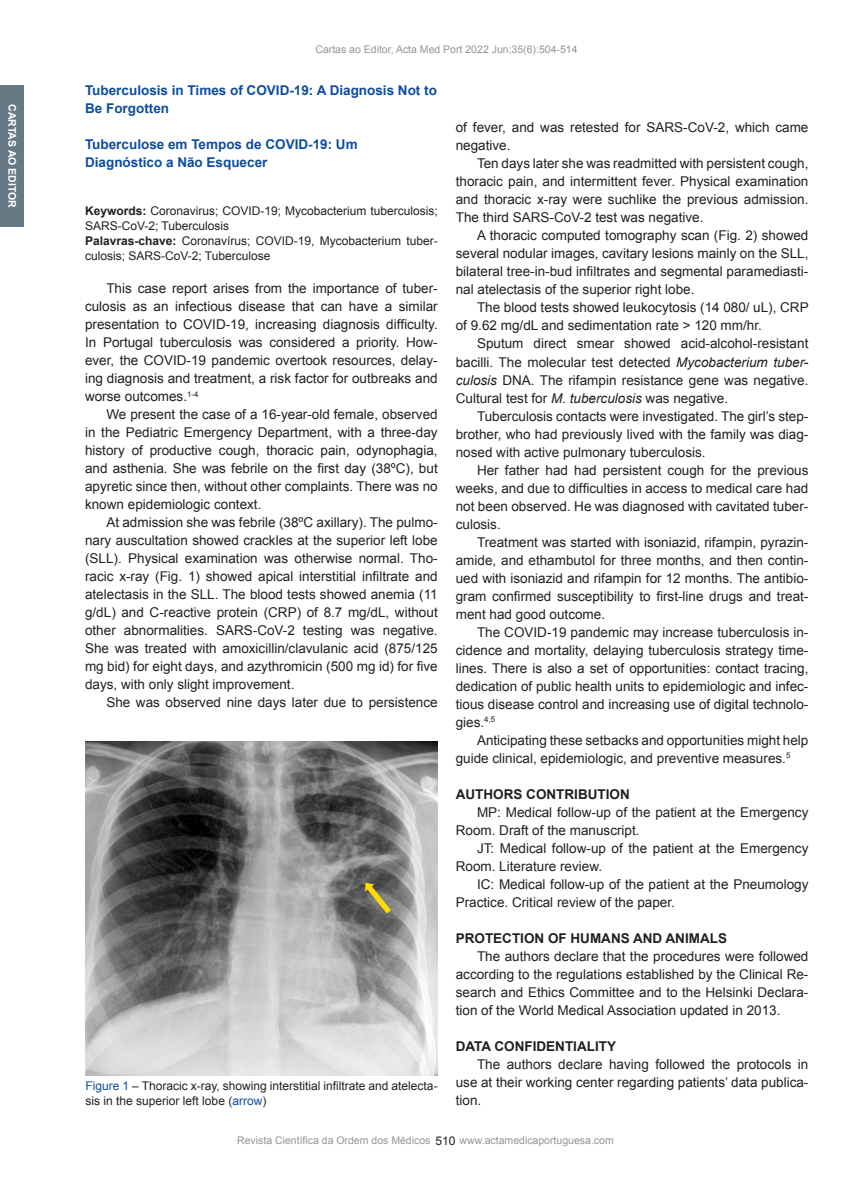
<style>
.page{position:relative;width:851px;height:1191px;background:#fff}
.page>*{position:absolute;margin:0;border:0;box-sizing:border-box;transform-origin:0 0}
.Corpo_A_wrd_1{font:13.5px/18px "Arial";color:#231f20;text-align:justify}
.Normal_wrd_31{font:13.5px/18px "Arial";color:#231f20;text-align:justify}
.Default_wrd_10{font:13.5px/18px "Arial";color:#231f20;text-align:justify}
.t1{font:700 13.5px/18px "Arial";color:#0d4da1}
.Corpo_A_wrd_1-2{font:700 13.5px "Arial";color:#231f20}
.t2{font:12px/15px "Arial";color:#231f20}
.SUBTITULO{font:10.5px "Arial";color:#939598}
.t3{font:700 10.5px "Arial";color:#fff}
.s1{font-weight:700}
.s2{font-style:italic}
.s3{color:#0d4da1}
</style>
<div class="page">
<div style="left:0;top:85px;width:24px;height:142px;background:#667985"></div>
<img style="left:86px;top:741px;width:352px;height:334px">
<svg style="left:365px;top:882px;width:26px;height:31px"></svg>
<p class="t3" style="left:20px;top:104px;width:105px;rotate:90deg">CARTAS AO EDITOR</p>
<p class="SUBTITULO" style="left:315px;top:42px;width:264px">Cartas ao Editor, Acta Med Port 2022 Jun;35(6):504-514</p>
<p class="t1" style="left:85px;top:81px;width:353px">Tuberculosis in Times of COVID-19: A Diagnosis Not to<br>Be Forgotten</p>
<p class="t1" style="left:85px;top:135px;width:274px">Tuberculose em Tempos de COVID-19: Um<br>Diagnóstico a Não Esquecer</p>
<p class="t2" style="left:85px;top:203px;width:354px"><span class="s1">Keywords:</span> Coronavirus; COVID-19; Mycobacterium tuberculosis;<br>SARS-CoV-2; Tuberculosis</p>
<p class="t2" style="left:85px;top:233px;width:354px"><span class="s1">Palavras-chave:</span> Coronavírus; COVID-19, Mycobacterium tuber&shy;culosis; SARS-CoV-2; Tuberculose</p>
<p class="Normal_wrd_31" style="left:85px;top:279px;width:354px;text-indent:21px">This case report arises from the importance of tuber&shy;culosis as an infectious disease that can have a similar presentation to COVID-19, increasing diagnosis difficulty.<br>In Portugal tuberculosis was considered a priority. How&shy;ever, the COVID-19 pandemic overtook resources, delay&shy;ing diagnosis and treatment, a risk factor for outbreaks and worse outcomes.<sup>1-4</sup></p>
<p class="Corpo_A_wrd_1" style="left:85px;top:405px;width:354px;text-indent:21px">We present the case of a 16-year-old female, observed in the Pediatric Emergency Department, with a three-day history of productive cough, thoracic pain, odynophagia, and asthenia. She was febrile on the first day (38ºC), but apyretic since then, without other complaints. There was no known epidemiologic context.</p>
<p class="Corpo_A_wrd_1" style="left:85px;top:513px;width:354px;text-indent:21px">At admission she was febrile (38ºC axillary). The pulmo&shy;nary auscultation showed crackles at the superior left lobe (SLL). Physical examination was otherwise normal. Tho&shy;racic x-ray (Fig. 1) showed apical interstitial infiltrate and atelectasis in the SLL. The blood tests showed anemia (11 g/dL) and C-reactive protein (CRP) of 8.7 mg/dL, without other abnormalities. SARS-CoV-2 testing was negative.<br>She was treated with amoxicillin/clavulanic acid (875/125 mg bid) for eight days, and azythromicin (500 mg id) for five days, with only slight improvement.</p>
<p class="Corpo_A_wrd_1" style="left:106px;top:693px;width:333px">She was observed nine days later due to persistence</p>
<p class="Corpo_A_wrd_1" style="left:456px;top:119px;width:354px">of fever, and was retested for SARS-CoV-2, which came negative.</p>
<p class="Corpo_A_wrd_1" style="left:456px;top:155px;width:354px;text-indent:21px">Ten days later she was readmitted with persistent cough, thoracic pain, and intermittent fever. Physical examination and thoracic x-ray were suchlike the previous admission.<br>The third SARS-CoV-2 test was negative.</p>
<p class="Corpo_A_wrd_1" style="left:456px;top:227px;width:354px;text-indent:21px">A thoracic computed tomography scan (Fig. 2) showed several nodular images, cavitary lesions mainly on the SLL, bilateral tree-in-bud infiltrates and segmental paramediasti&shy;nal atelectasis of the superior right lobe.</p>
<p class="Corpo_A_wrd_1" style="left:456px;top:299px;width:354px;text-indent:21px">The blood tests showed leukocytosis (14 080/ uL), CRP of 9.62 mg/dL and sedimentation rate &gt; 120 mm/hr.</p>
<p class="Corpo_A_wrd_1" style="left:456px;top:335px;width:354px;text-indent:21px">Sputum direct smear showed acid-alcohol-resistant bacilli. The molecular test detected <span class="s2">Mycobacterium tuber&shy;culosis</span> DNA. The rifampin resistance gene was negative.<br>Cultural test for <span class="s2">M. tuberculosis</span> was negative.</p>
<p class="Corpo_A_wrd_1" style="left:456px;top:407px;width:354px;text-indent:21px">Tuberculosis contacts were investigated. The girl’s step&shy;brother, who had previously lived with the family was diag&shy;nosed with active pulmonary tuberculosis.</p>
<p class="Corpo_A_wrd_1" style="left:456px;top:461px;width:354px;text-indent:21px">Her father had had persistent cough for the previous weeks, and due to difficulties in access to medical care had not been observed. He was diagnosed with cavitated tuber&shy;culosis.</p>
<p class="Default_wrd_10" style="left:456px;top:533px;width:354px;text-indent:21px">Treatment was started with isoniazid, rifampin, pyrazin&shy;amide, and ethambutol for three months, and then contin&shy;ued with isoniazid and rifampin for 12 months. The antibio&shy;gram confirmed susceptibility to first-line drugs and treat&shy;ment had good outcome.</p>
<p class="Corpo_A_wrd_1" style="left:456px;top:623px;width:354px;text-indent:21px">The COVID-19 pandemic may increase tuberculosis in&shy;cidence and mortality, delaying tuberculosis strategy time&shy;lines. There is also a set of opportunities: contact tracing, dedication of public health units to epidemiologic and infec&shy;tious disease control and increasing use of digital technolo&shy;gies.<sup>4,5</sup></p>
<p class="Corpo_A_wrd_1" style="left:456px;top:731px;width:354px;text-indent:21px">Anticipating these setbacks and opportunities might help guide clinical, epidemiologic, and preventive measures.<sup>5</sup></p>
<p class="Corpo_A_wrd_1-2" style="left:456px;top:784px;width:175px">AUTHORS CONTRIBUTION</p>
<p class="Corpo_A_wrd_1" style="left:456px;top:803px;width:354px;text-indent:21px">MP: Medical follow-up of the patient at the Emergency<br>Room. Draft of the manuscript.</p>
<p class="Corpo_A_wrd_1" style="left:456px;top:839px;width:354px;text-indent:21px">JT: Medical follow-up of the patient at the Emergency<br>Room. Literature review.</p>
<p class="Corpo_A_wrd_1" style="left:456px;top:875px;width:354px;text-indent:21px">IC: Medical follow-up of the patient at the Pneumology<br>Practice. Critical review of the paper.</p>
<p class="Corpo_A_wrd_1-2" style="left:456px;top:928px;width:273px">PROTECTION OF HUMANS AND ANIMALS</p>
<p class="Corpo_A_wrd_1" style="left:456px;top:947px;width:354px;text-indent:21px">The authors declare that the procedures were followed according to the regulations established by the Clinical Re&shy;search and Ethics Committee and to the Helsinki Declara&shy;tion of the World Medical Association updated in 2013.</p>
<p class="Corpo_A_wrd_1-2" style="left:456px;top:1036px;width:162px">DATA CONFIDENTIALITY</p>
<p class="Corpo_A_wrd_1" style="left:456px;top:1055px;width:354px;text-indent:21px">The authors declare having followed the protocols in use at their working center regarding patients’ data publica&shy;tion.</p>
<p class="t2" style="left:86px;top:1078px;width:353px"><span class="s3">Figure 1</span> – Thoracic x-ray, showing interstitial infiltrate and atelecta&shy;sis in the superior left lobe (<span class="s3">arrow</span>)</p>
<p class="t2" style="left:435px;top:1132px;width:22px">510</p>
<p class="SUBTITULO" style="left:237px;top:1133px;width:195px">Revista Científica da Ordem dos Médicos</p>
<p class="SUBTITULO" style="left:459px;top:1133px;width:156px">www.actamedicaportuguesa.com</p>
</div>
